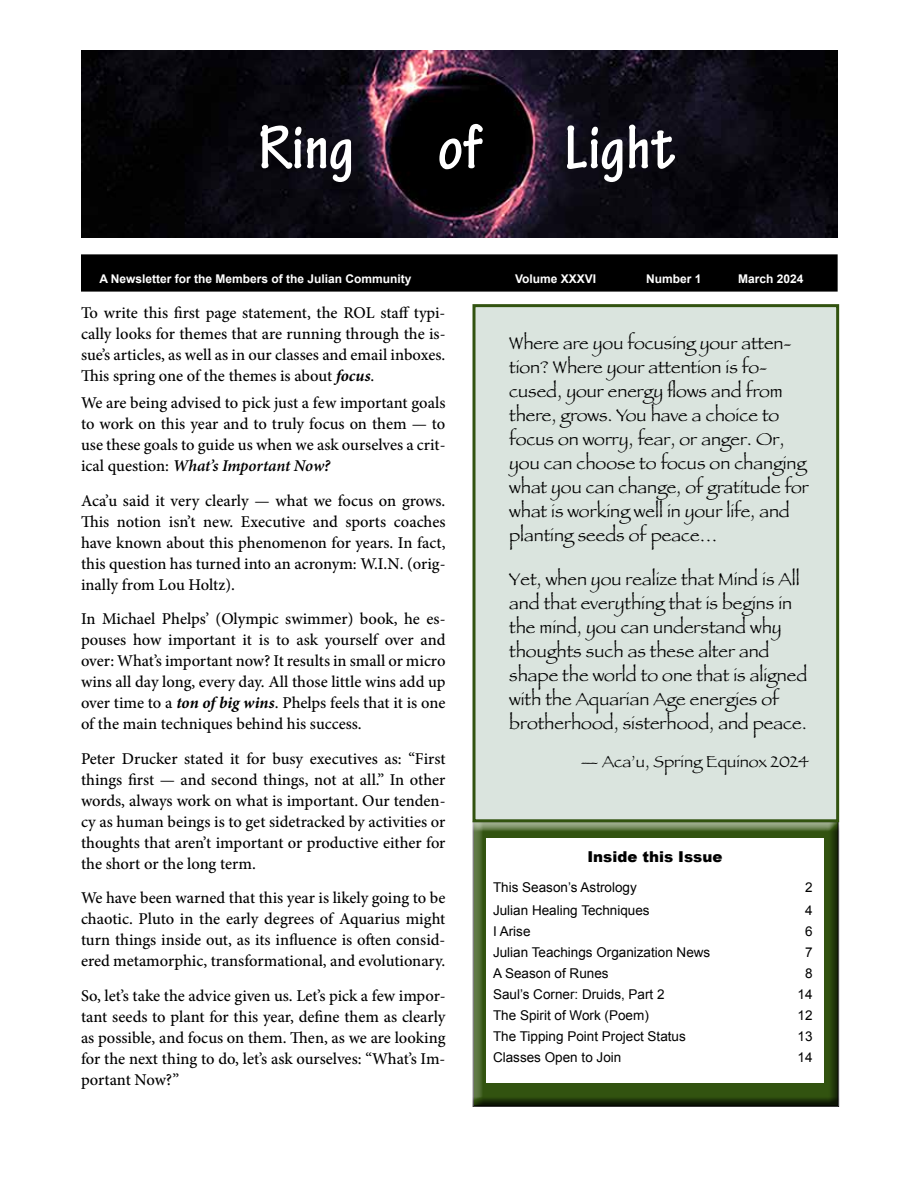
<style>
.page{position:relative;width:918px;height:1188px;background:#fff}
.page>*{position:absolute;margin:0;border:0;box-sizing:border-box;transform-origin:0 0}
.t1{font:700 condensed 66px "Tekton Pro";color:#fff}
.t2{font:18px/24px "Papyrus";color:#000}
.t3{font:500 16.5px/21px "Minion Pro";letter-spacing:-.005em;color:#000;text-align:justify}
.t4{font:16.5px "Papyrus";color:#000}
.t5{font:900 15px "Arial";color:#000}
.t6{font:13.5px "Arial";color:#000}
.t7{font:700 12px "Arial";color:#fff}
.s1{font-weight:700;font-style:italic}
.s2{font-weight:600;font-style:italic}
</style>
<div class="page">
<div style="left:466px;top:821px;width:374px;height:287px;background:#000;opacity:.75"></div>
<div style="left:82px;top:255px;width:755px;height:36px;background:#000"></div>
<div style="left:81px;top:254px;width:757px;height:38px;border:2px solid #000"></div>
<div style="left:486px;top:838px;width:338px;height:245px;background:#fff"></div>
<div style="left:474px;top:306px;width:364px;height:515px;background:#dae4de"></div>
<div style="left:472px;top:304px;width:367px;height:518px;border:3px solid #325310"></div>
<img style="left:81px;top:51px;width:757px;height:186px">
<h1 class="t1" style="left:258px;top:109px;width:98px">Ring</h1>
<h1 class="t1" style="left:438px;top:109px;width:45px">of</h1>
<h1 class="t1" style="left:564px;top:109px;width:113px">Light</h1>
<p class="t7" style="left:99px;top:271px;width:314px">A Newsletter for the Members of the Julian Community</p>
<p class="t7" style="left:515px;top:271px;width:83px">Volume XXXVI</p>
<p class="t7" style="left:646px;top:271px;width:57px">Number 1</p>
<p class="t7" style="left:738px;top:271px;width:67px">March 2024</p>
<p class="t3" style="left:81px;top:302px;width:366px">To write this first page statement, the ROL staff typi&shy;cally looks for themes that are running through the is&shy;sue’s articles, as well as in our classes and email inboxes.<br>This spring one of the themes is about <span class="s1">focus</span>.</p>
<p class="t3" style="left:81px;top:393px;width:366px">We are being advised to pick just a few important goals to work on this year and to truly focus on them — to use these goals to guide us when we ask ourselves a crit&shy;ical question: <span class="s2">What’s Important Now?</span></p>
<p class="t3" style="left:81px;top:490px;width:366px">Aca’u said it very clearly — what we focus on grows.<br>This notion isn’t new. Executive and sports coaches have known about this phenomenon for years. In fact, this question has turned into an acronym: W.I.N. (orig&shy;inally from Lou Holtz).</p>
<p class="t3" style="left:81px;top:609px;width:366px">In Michael Phelps’ (Olympic swimmer) book, he es&shy;pouses how important it is to ask yourself over and over: What’s important now? It results in small or micro wins all day long, every day. All those little wins add up over time to a <span class="s1">ton of big wins</span>. Phelps feels that it is one of the main techniques behind his success.</p>
<p class="t3" style="left:81px;top:748px;width:366px">Peter Drucker stated it for busy executives as: “First things first — and second things, not at all.” In other words, always work on what is important. Our tenden&shy;cy as human beings is to get sidetracked by activities or thoughts that aren’t important or productive either for the short or the long term.</p>
<p class="t3" style="left:81px;top:888px;width:366px">We have been warned that this year is likely going to be chaotic. Pluto in the early degrees of Aquarius might turn things inside out, as its influence is often consid&shy;ered metamorphic, transformational, and evolutionary.</p>
<p class="t3" style="left:81px;top:985px;width:366px">So, let’s take the advice given us. Let’s pick a few impor&shy;tant seeds to plant for this year, define them as clearly as possible, and focus on them. Then, as we are looking for the next thing to do, let’s ask ourselves: “What’s Im&shy;portant Now?”</p>
<p class="t2" style="left:509px;top:331px;width:301px">Where are you focusing your atten&shy;tion? Where your attention is fo&shy;cused, your energy flows and from there, grows. You have a choice to focus on worry, fear, or anger. Or, you can choose to focus on changing what you can change, of gratitude for what is working well in your life, and planting seeds of peace…</p>
<p class="t2" style="left:509px;top:567px;width:300px">Yet, when you realize that Mind is All and that everything that is begins in the mind, you can understand why thoughts such as these alter and shape the world to one that is aligned with the Aquarian Age energies of brotherhood, sisterhood, and peace.</p>
<p class="t4" style="left:581px;top:752px;width:230px">— Aca’u, Spring Equinox 2024</p>
<p class="t5" style="left:587px;top:846px;width:136px">Inside this Issue</p>
<p class="t6" style="left:493px;top:878px;width:145px">This Season’s Astrology</p>
<p class="t6" style="left:805px;top:878px;width:9px">2</p>
<p class="t6" style="left:493px;top:901px;width:158px">Julian Healing Techniques</p>
<p class="t6" style="left:805px;top:901px;width:9px">4</p>
<p class="t6" style="left:493px;top:922px;width:39px">I Arise</p>
<p class="t6" style="left:805px;top:922px;width:9px">6</p>
<p class="t6" style="left:493px;top:943px;width:219px">Julian Teachings Organization News</p>
<p class="t6" style="left:805px;top:943px;width:9px">7</p>
<p class="t6" style="left:493px;top:964px;width:117px">A Season of Runes</p>
<p class="t6" style="left:805px;top:964px;width:9px">8</p>
<p class="t6" style="left:493px;top:985px;width:173px">Saul’s Corner: Druids, Part 2</p>
<p class="t6" style="left:798px;top:985px;width:17px">14</p>
<p class="t6" style="left:493px;top:1006px;width:157px">The Spirit of Work (Poem)</p>
<p class="t6" style="left:798px;top:1006px;width:17px">12</p>
<p class="t6" style="left:493px;top:1027px;width:194px">The Tipping Point Project Status</p>
<p class="t6" style="left:798px;top:1027px;width:17px">13</p>
<p class="t6" style="left:493px;top:1048px;width:130px">Classes Open to Join</p>
<p class="t6" style="left:798px;top:1048px;width:17px">14</p>
</div>
